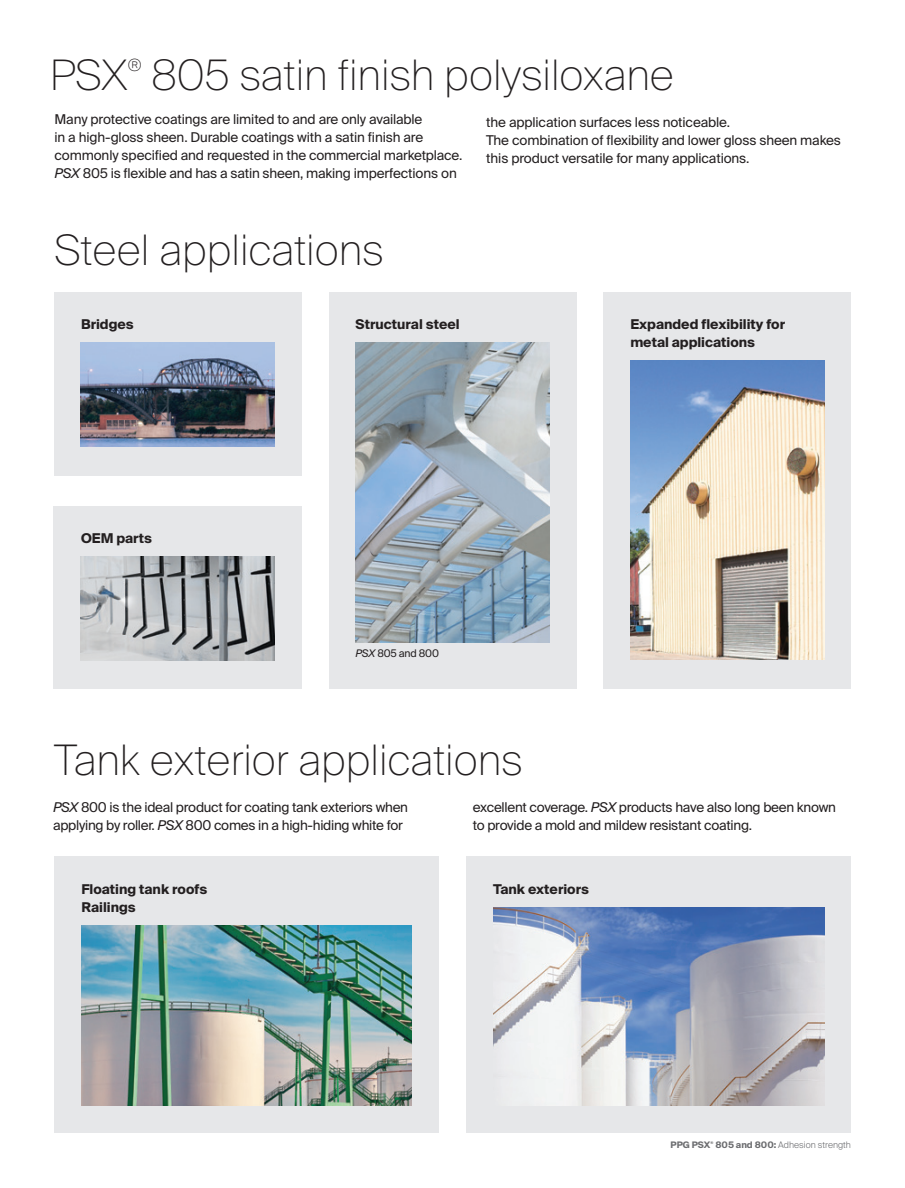
<style>
.page{position:relative;width:905px;height:1188px;background:#fff}
.page>*{position:absolute;margin:0;border:0;box-sizing:border-box;transform-origin:0 0}
.Interior_Headline{font:100 42px "Suisse Intl";color:#231f20}
.Interior_Headline-2{font:100 16.8px "Suisse Intl";color:#231f20}
.Body_Copy_JL{font:13.5px/18px "Suisse Intl";letter-spacing:-.015em;color:#231f20}
.Subhead_C{font:700 13.5px/18px "Suisse Intl";color:#231f20}
.Body_Copy_JL-2{font:10.5px "Suisse Intl";letter-spacing:-.02em;color:#231f20}
.t1{font:300 9px "Suisse Intl";color:#6c6d70}
.t2{font:700 9px "Suisse Intl";color:#6c6d70}
.t3{font:700 3.6px "Suisse Intl";color:#6c6d70}
.s1{font-style:italic}
.s2{font-weight:700}
</style>
<div class="page">
<div style="left:54px;top:857px;width:385px;height:276px;background:#e6e7e9"></div>
<img style="left:81px;top:925px;width:331px;height:181px">
<div style="left:466px;top:857px;width:384px;height:276px;background:#e6e7e9"></div>
<img style="left:493px;top:907px;width:331px;height:199px">
<div style="left:53px;top:506px;width:249px;height:182px;background:#e6e7e9"></div>
<div style="left:603px;top:292px;width:247px;height:396px;background:#e6e7e9"></div>
<img style="left:80px;top:557px;width:194px;height:103px">
<div style="left:54px;top:292px;width:248px;height:183px;background:#e6e7e9"></div>
<img style="left:80px;top:342px;width:194px;height:104px">
<div style="left:329px;top:292px;width:247px;height:396px;background:#e6e7e9"></div>
<img style="left:355px;top:342px;width:194px;height:300px">
<img style="left:630px;top:361px;width:194px;height:298px">
<p class="Interior_Headline" style="left:50px;top:50px;width:79px">PSX</p>
<p class="Interior_Headline-2" style="left:128px;top:55px;width:15px">®</p>
<p class="Interior_Headline" style="left:151px;top:50px;width:524px">805 satin finish polysiloxane</p>
<p class="Body_Copy_JL" style="left:54px;top:110px;width:409px">Many protective coatings are limited to and are only available<br>in a high-gloss sheen. Durable coatings with a satin finish are commonly specified and requested in the commercial marketplace.<br><span class="s1">PSX</span> 805 is flexible and has a satin sheen, making imperfections on</p>
<p class="Interior_Headline" style="left:54px;top:225px;width:330px">Steel applications</p>
<p class="Subhead_C" style="left:81px;top:316px;width:54px">Bridges</p>
<p class="Subhead_C" style="left:355px;top:316px;width:106px">Structural steel</p>
<p class="Body_Copy_JL" style="left:486px;top:113px;width:356px">the application surfaces less noticeable.<br>The combination of flexibility and lower gloss sheen makes this product versatile for many applications.</p>
<p class="Subhead_C" style="left:630px;top:316px;width:156px">Expanded flexibility for metal applications</p>
<p class="Subhead_C" style="left:81px;top:530px;width:72px">OEM parts</p>
<p class="Body_Copy_JL-2" style="left:355px;top:647px;width:85px"><span class="s1">PSX</span> 805 and 800</p>
<p class="Interior_Headline" style="left:54px;top:736px;width:470px">Tank exterior applications</p>
<p class="Body_Copy_JL" style="left:53px;top:799px;width:356px"><span class="s1">PSX</span> 800 is the ideal product for coating tank exteriors when applying by roller. <span class="s1">PSX</span> 800 comes in a high-hiding white for</p>
<p class="Body_Copy_JL" style="left:472px;top:799px;width:365px">excellent coverage. <span class="s1">PSX</span> products have also long been known to provide a mold and mildew resistant coating.</p>
<p class="Subhead_C" style="left:81px;top:880px;width:127px">Floating tank roofs<br>Railings</p>
<p class="Subhead_C" style="left:493px;top:880px;width:97px">Tank exteriors</p>
<p class="t2" style="left:670px;top:1140px;width:41px">PPG PSX</p>
<p class="t3" style="left:710px;top:1141px;width:4px">®</p>
<p class="t1" style="left:715px;top:1140px;width:137px"><span class="s2">805 and 800:</span> Adhesion strength</p>
</div>
